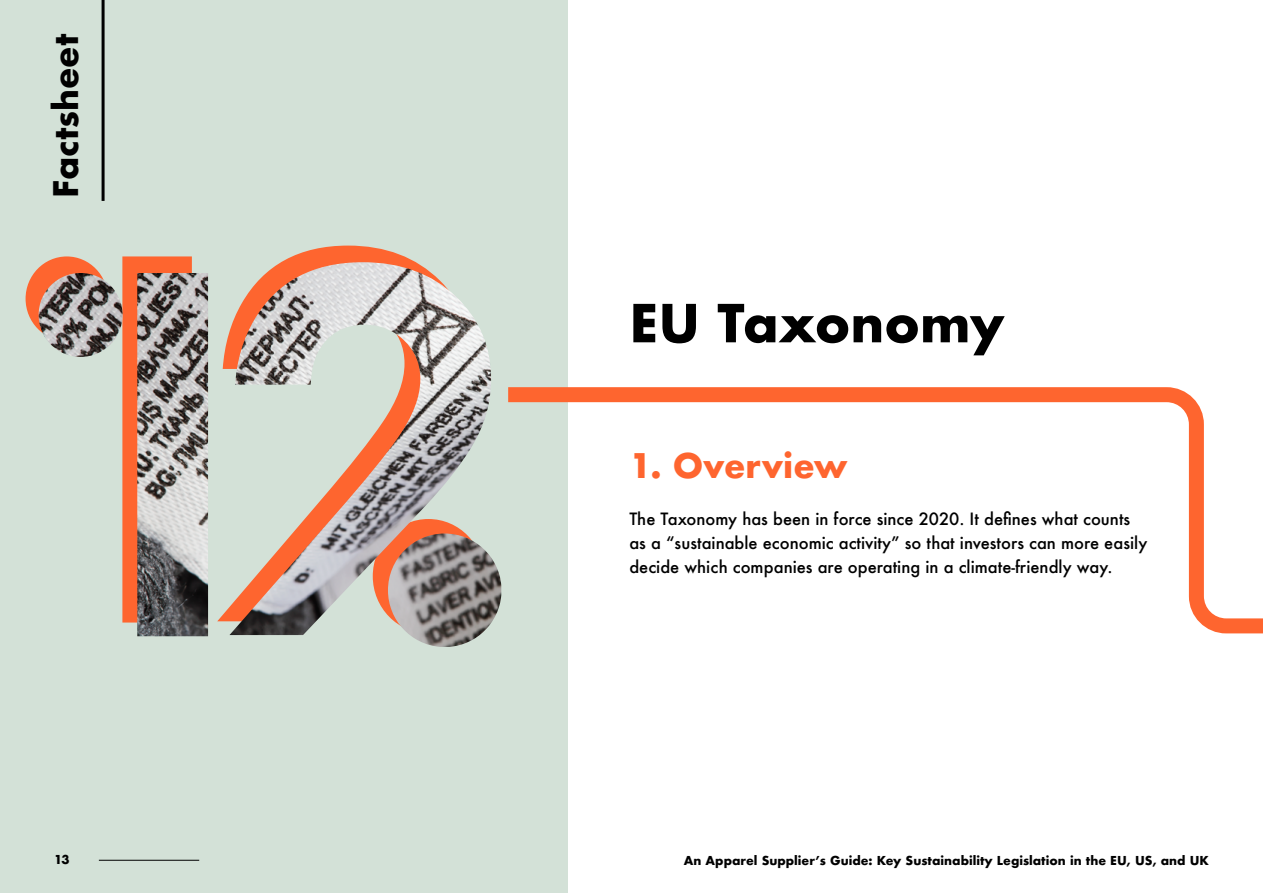
<style>
.page{position:relative;width:1263px;height:893px;background:#fff}
.page>*{position:absolute;margin:0;border:0;box-sizing:border-box;transform-origin:0 0}
.t1{font:700 51px "Futura";color:#000}
.t2{font:700 33px "Futura";color:#fe652f}
.t3{font:700 33px "Futura";color:#000}
.t4{font:500 16.5px/24px "Futura";color:#000}
.t5{font:700 12px "Futura";color:#000}
</style>
<div class="page">
<div style="left:0;top:0;width:568px;height:893px;background:#d3e1d7"></div>
<hr style="left:102px;top:0;width:3px;height:201px;background:#000">
<svg style="left:501px;top:387px;width:762px;height:247px"></svg>
<div style="left:26px;top:256px;width:82px;height:85px;background:#fe652f;border-radius:50%"></div>
<svg style="left:281px;top:246px;width:135px;height:16px;fill:#fe652f"></svg>
<img style="left:39px;top:262px;width:462px;height:385px">
<hr style="left:99px;top:860px;width:100px;height:1px;background:#000">
<h2 class="t3" style="left:42px;top:198px;width:165px;rotate:-90deg">Factsheet</h2>
<h1 class="t1" style="left:629px;top:286px;width:377px">EU Taxonomy</h1>
<h2 class="t2" style="left:629px;top:442px;width:220px">1. Overview</h2>
<p class="t4" style="left:629px;top:507px;width:519px">The Taxonomy has been in force since 2020. It defines what counts as a “sustainable economic activity” so that investors can more easily decide which companies are operating in a climate-friendly way.</p>
<p class="t5" style="left:54px;top:851px;width:17px">13</p>
<p class="t5" style="left:684px;top:851px;width:527px">An Apparel Supplier’s Guide: Key Sustainability Legislation in the EU, US, and UK</p>
</div>
